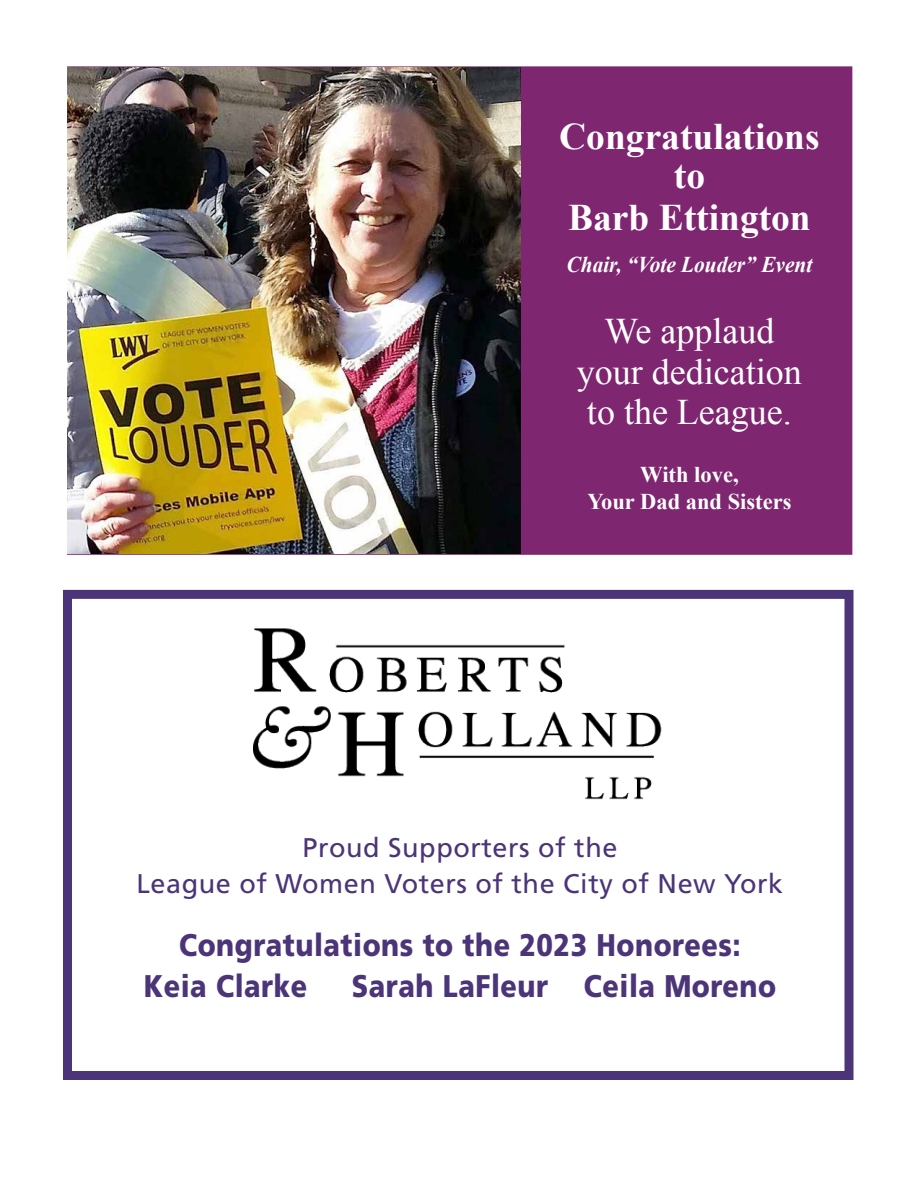
<style>
.page{position:relative;width:918px;height:1188px;background:#fff}
.page>*{position:absolute;margin:0;border:0;box-sizing:border-box;transform-origin:0 0}
.t1{font:700 37.5px/39px "Times New Roman";color:#fff;text-align:center}
.t2{font:36px/40.5px "Times New Roman";color:#fff;text-align:center}
.t3{font:900 31.35px/41.1px "Frutiger LT Pro";letter-spacing:.02em;color:#4b3578;scale:.86 1}
.t4{font:27px/36px "Frutiger LT Pro";letter-spacing:.02em;color:#4b3578;text-align:center}
.t5{font:700 22.5px/27px "Times New Roman";color:#fff;text-align:center}
.t6{font:italic 700 22.5px "Times New Roman";color:#fff;scale:.95 1}
</style>
<div class="page">
<div style="left:67px;top:66px;width:785px;height:489px;background:#7e2670;border:3px solid #7e2670"></div>
<img style="left:68px;top:68px;width:453px;height:486px">
<img style="left:253px;top:628px;width:409px;height:172px">
<div style="left:63px;top:590px;width:791px;height:490px;border:9px solid #4b3578"></div>
<p class="t1" style="left:559px;top:116px;width:262px">Congratulations to</p>
<p class="t1" style="left:568px;top:197px;width:244px">Barb Ettington</p>
<p class="t6" style="left:567px;top:249px;width:260px">Chair, “Vote Louder” Event</p>
<p class="t2" style="left:577px;top:310px;width:226px">We applaud your dedication to the League.</p>
<p class="t5" style="left:587px;top:461px;width:205px">With love,<br>Your Dad and Sisters</p>
<p class="t4" style="left:137px;top:829px;width:648px">Proud Supporters of the<br>League of Women Voters of the City of New York</p>
<p class="t3" style="left:144px;top:924px;width:696px;text-indent:35px">Congratulations to the 2023 Honorees:<br>Keia Clarke</p>
<p class="t3" style="left:352px;top:965px;width:495px">Sarah LaFleur Ceila Moreno</p>
</div>
